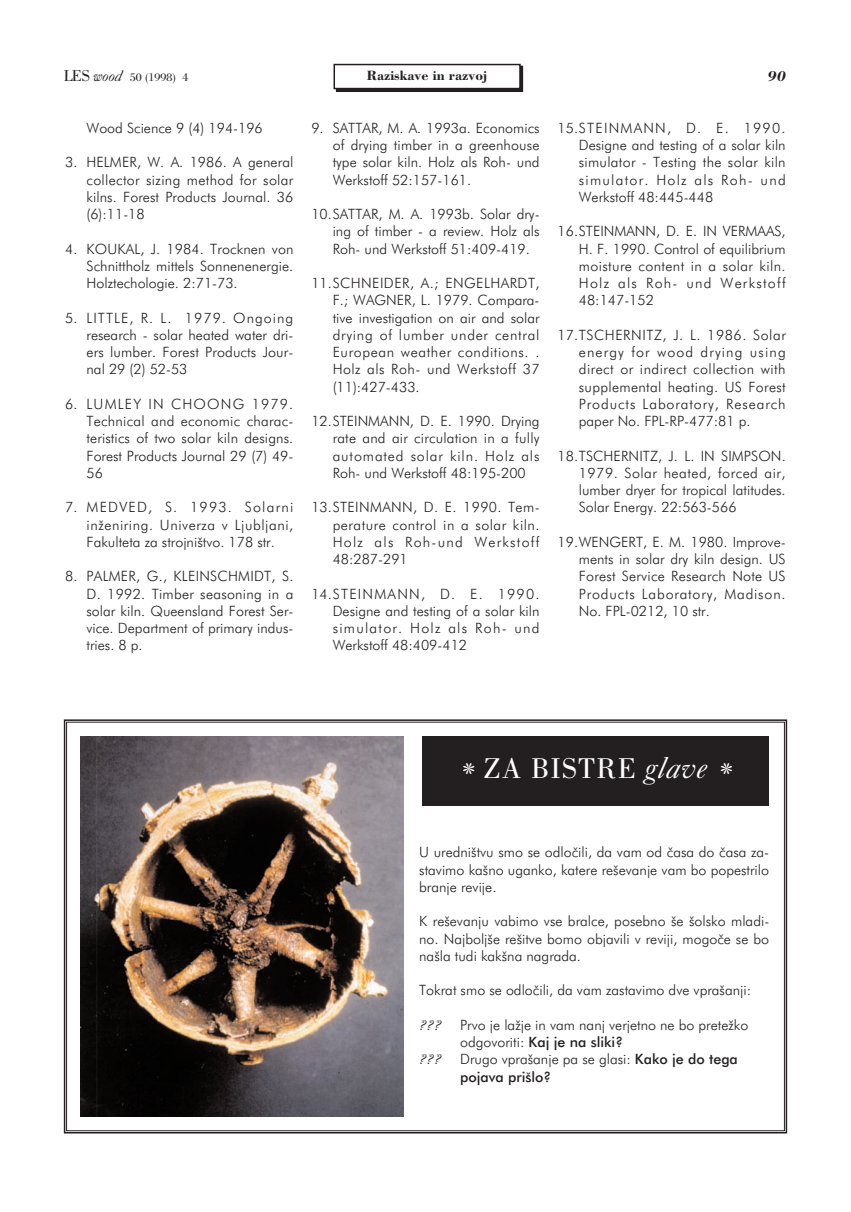
<style>
.page{position:relative;width:851px;height:1212px;background:#fff}
.page>*{position:absolute;margin:0;border:0;box-sizing:border-box;transform-origin:0 0}
.t1{font:30px "Bodoni";letter-spacing:.05em;color:#fff}
.t2{font:italic 700 15px "Bodoni";color:#231f20}
.t3{font:300 14.25px/17.2px "Futura";color:#231f20;text-align:justify}
.t4{font:500 14.25px/17.2px "Futura";color:#231f20}
.t5{font:700 14.25px "Futura";color:#231f20}
.t6{font:700 14.25px "Bodoni";color:#231f20}
.t7{font:italic 14.25px "Caslon 540";color:#231f20}
.t8{font:12px "Bodoni";color:#231f20}
.s1{font-size:16.5px}
.s2{font-family:"Caslon 540";font-style:italic;font-size:15px}
.s3{font-family:"Caslon 540";font-style:italic}
.s4{font-weight:500}
.s5{font-weight:300}
</style>
<div class="page">
<div style="left:336px;top:66px;width:187px;height:26px;border:2px solid #231f20"></div>
<div style="left:334px;top:65px;width:186px;height:24px;background:#fff"></div>
<div style="left:333px;top:64px;width:187px;height:25px;border:2px solid #231f20"></div>
<img style="left:81px;top:737px;width:322px;height:379px">
<div style="left:422px;top:737px;width:346px;height:69px;background:#231f20"></div>
<p class="t8" style="left:64px;top:70px;width:126px"><span class="s1">LES</span> <span class="s2">wood</span> 50 (1998) 4</p>
<p class="t5" style="left:359px;top:69px;width:142px">Raziskave in razvoj</p>
<p class="t6" style="left:367px;top:66px;width:122px">Raziskave in razvoj</p>
<p class="t2" style="left:767px;top:67px;width:20px">90</p>
<p class="t3" style="left:86px;top:119px;width:178px">Wood Science 9 (4) 194-196</p>
<p class="t3" style="left:86px;top:154px;width:208px;text-indent:-21px">3. HELMER, W. A. 1986. A general collector sizing method for solar kilns. Forest Products Journal. 36 (6):11-18</p>
<p class="t3" style="left:86px;top:240px;width:208px;text-indent:-21px">4. KOUKAL, J. 1984. Trocknen von Schnittholz mittels Sonnenenergie.<br>Holztechologie. 2:71-73.</p>
<p class="t3" style="left:86px;top:309px;width:208px;text-indent:-21px">5. LITTLE, R. L. 1979. Ongoing research - solar heated water dri&shy;ers lumber. Forest Products Jour&shy;nal 29 (2) 52-53</p>
<p class="t3" style="left:86px;top:395px;width:208px;text-indent:-21px">6. LUMLEY IN CHOONG 1979.<br>Technical and economic charac&shy;teristics of two solar kiln designs.<br>Forest Products Journal 29 (7) 49- 56</p>
<p class="t3" style="left:86px;top:499px;width:208px;text-indent:-21px">7. MEDVED, S. 1993. Solarni in`eniring. Univerza v Ljubljani, Fakulteta za strojništvo. 178 str.</p>
<p class="t3" style="left:86px;top:568px;width:208px;text-indent:-21px">8. PALMER, G., KLEINSCHMIDT, S.<br>D. 1992. Timber seasoning in a solar kiln. Queensland Forest Ser&shy;vice. Department of primary indus&shy;tries. 8 p.</p>
<p class="t3" style="left:332px;top:119px;width:208px;text-indent:-21px">9. SATTAR, M. A. 1993a. Economics of drying timber in a greenhouse type solar kiln. Holz als Roh- und Werkstoff 52:157-161.</p>
<p class="t3" style="left:332px;top:205px;width:208px;text-indent:-21px">10.SATTAR, M. A. 1993b. Solar dry&shy;ing of timber - a review. Holz als Roh- und Werkstoff 51:409-419.</p>
<p class="t3" style="left:332px;top:274px;width:208px;text-indent:-21px">11.SCHNEIDER, A.; ENGELHARDT, F.; WAGNER, L. 1979. Compara&shy;tive investigation on air and solar drying of lumber under central European weather conditions. .<br>Holz als Roh- und Werkstoff 37 (11):427-433.</p>
<p class="t3" style="left:332px;top:412px;width:208px;text-indent:-21px">12.STEINMANN, D. E. 1990. Drying rate and air circulation in a fully automated solar kiln. Holz als Roh- und Werkstoff 48:195-200</p>
<p class="t3" style="left:332px;top:499px;width:208px;text-indent:-21px">13.STEINMANN, D. E. 1990. Tem&shy;perature control in a solar kiln.<br>Holz als Roh-und Werkstoff 48:287-291</p>
<p class="t3" style="left:332px;top:585px;width:208px;text-indent:-21px">14.STEINMANN, D. E. 1990.<br>Designe and testing of a solar kiln simulator. Holz als Roh- und Werkstoff 48:409-412</p>
<p class="t3" style="left:578px;top:119px;width:208px;text-indent:-21px">15.STEINMANN, D. E. 1990.<br>Designe and testing of a solar kiln simulator - Testing the solar kiln simulator. Holz als Roh- und Werkstoff 48:445-448</p>
<p class="t3" style="left:578px;top:223px;width:208px;text-indent:-21px">16.STEINMANN, D. E. IN VERMAAS, H. F. 1990. Control of equilibrium moisture content in a solar kiln.<br>Holz als Roh- und Werkstoff 48:147-152</p>
<p class="t3" style="left:578px;top:326px;width:208px;text-indent:-21px">17.TSCHERNITZ, J. L. 1986. Solar energy for wood drying using direct or indirect collection with supplemental heating. US Forest Products Laboratory, Research paper No. FPL-RP-477:81 p.</p>
<p class="t3" style="left:578px;top:447px;width:208px;text-indent:-21px">18.TSCHERNITZ, J. L. IN SIMPSON.<br>1979. Solar heated, forced air, lumber dryer for tropical latitudes.<br>Solar Energy. 22:563-566</p>
<p class="t3" style="left:578px;top:533px;width:208px;text-indent:-21px">19.WENGERT, E. M. 1980. Improve&shy;ments in solar dry kiln design. US Forest Service Research Note US Products Laboratory, Madison.<br>No. FPL-0212, 10 str.</p>
<h1 class="t1" style="left:459px;top:750px;width:274px"><span class="s3">*</span> ZA BISTRE <span class="s3">glave *</span></h1>
<p class="t3" style="left:419px;top:844px;width:351px">U uredništvu smo se odlo~ili, da vam od ~asa do ~asa za&shy;stavimo kašno uganko, katere reševanje vam bo popestrilo branje revije.</p>
<p class="t3" style="left:419px;top:913px;width:351px">K reševanju vabimo vse bralce, posebno še šolsko mladi&shy;no. Najboljše rešitve bomo objavili v reviji, mogo~e se bo našla tudi kakšna nagrada.</p>
<p class="t3" style="left:419px;top:982px;width:333px">Tokrat smo se odlo~ili, da vam zastavimo dve vprašanji:</p>
<p class="t7" style="left:419px;top:1017px;width:24px">???</p>
<p class="t3" style="left:460px;top:1016px;width:290px">Prvo je la`je in vam nanj verjetno ne bo prete`ko odgovoriti: <span class="s4">Kaj je na sliki?</span></p>
<p class="t7" style="left:419px;top:1051px;width:24px">???</p>
<p class="t4" style="left:460px;top:1051px;width:279px"><span class="s5">Drugo vprašanje pa se glasi:</span> Kako je do tega pojava prišlo?</p>
</div>
